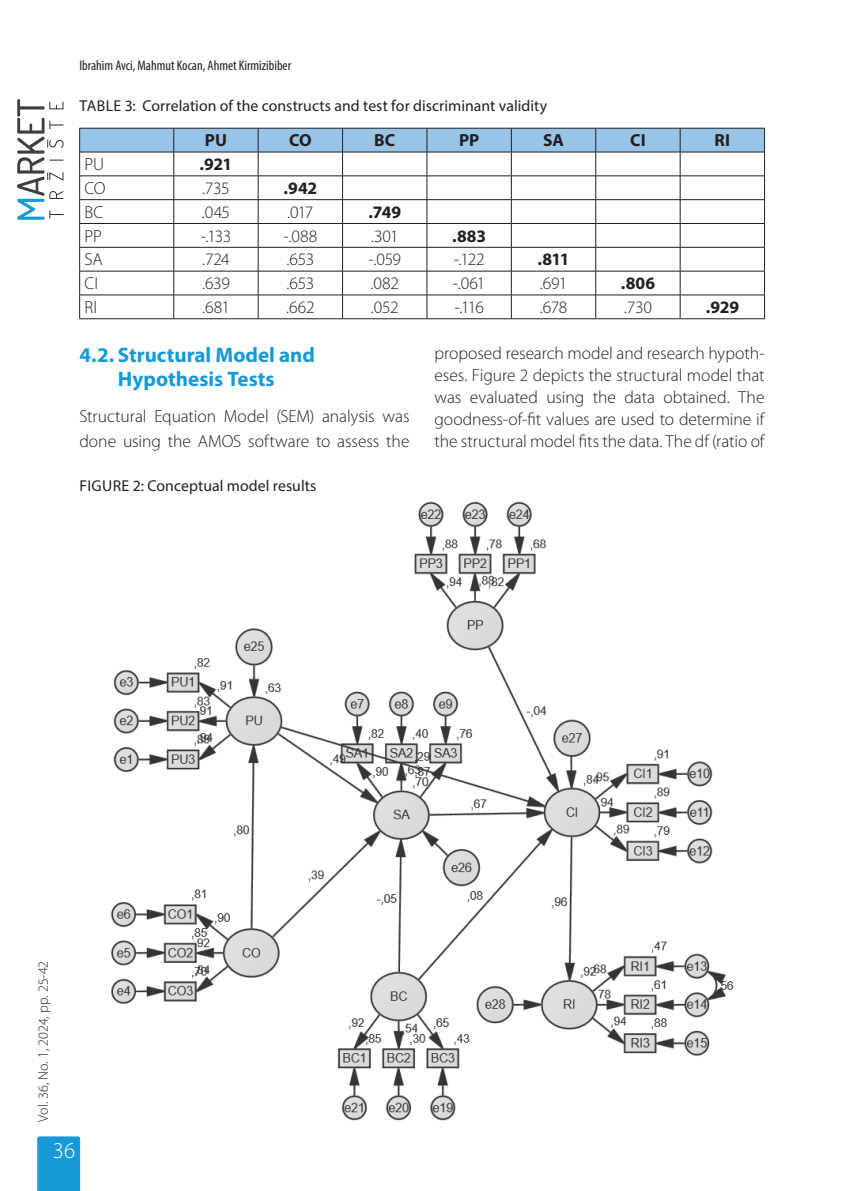
<style>
.page{position:relative;width:844px;height:1191px;background:#fff}
.page>*{position:absolute;margin:0;border:0;box-sizing:border-box;transform-origin:0 0}
.t1{font:300 22.75px "Myriad Pro";color:#fff}
.t2{font:700 21px/24.3px "Myriad Pro";color:#169ad7;text-align:center}
.t3{font:300 17.5px/21.9px "Myriad Pro";letter-spacing:-.005em;color:#231f20;text-align:justify}
.t4{font:700 17.5px "Myriad Pro";letter-spacing:-.005em;color:#231f20}
.t5{font:15.75px "Myriad Pro";letter-spacing:.005em;color:#231f20}
.t6{font:condensed 14px "Myriad Pro";color:#231f20}
.t7{font:300 14px "Myriad Pro";color:#231f20}
</style>
<div class="page">
<svg style="left:17px;top:99px;width:47px;height:121px"></svg>
<div style="left:37px;top:1136px;width:43px;height:55px;background:#169ad7"></div>
<svg style="left:79px;top:128px;width:686px;height:190px"></svg>
<hr style="left:79px;top:318px;width:95px;height:1px;background:#231f20">
<hr style="left:174px;top:318px;width:84px;height:1px;background:#231f20">
<hr style="left:258px;top:318px;width:84px;height:1px;background:#231f20">
<hr style="left:342px;top:318px;width:85px;height:1px;background:#231f20">
<hr style="left:427px;top:318px;width:84px;height:1px;background:#231f20">
<hr style="left:511px;top:318px;width:84px;height:1px;background:#231f20">
<hr style="left:595px;top:318px;width:85px;height:1px;background:#231f20">
<hr style="left:680px;top:318px;width:84px;height:1px;background:#231f20">
<img style="left:110px;top:501px;width:624px;height:620px">
<p class="t6" style="left:79px;top:57px;width:213px">Ibrahim Avci, Mahmut Kocan, Ahmet Kirmizibiber</p>
<p class="t5" style="left:80px;top:96px;width:469px">TABLE 3: Correlation of the constructs and test for discriminant validity</p>
<p class="t4" style="left:205px;top:131px;width:23px">PU</p>
<p class="t4" style="left:289px;top:131px;width:24px">CO</p>
<p class="t4" style="left:374px;top:131px;width:22px">BC</p>
<p class="t4" style="left:459px;top:131px;width:22px">PP</p>
<p class="t4" style="left:543px;top:131px;width:22px">SA</p>
<p class="t4" style="left:630px;top:131px;width:17px">CI</p>
<p class="t4" style="left:714px;top:131px;width:17px">RI</p>
<p class="t3" style="left:85px;top:154px;width:21px">PU</p>
<p class="t4" style="left:199px;top:154px;width:34px">.921</p>
<p class="t3" style="left:85px;top:177px;width:23px">CO</p>
<p class="t3" style="left:202px;top:177px;width:29px">.735</p>
<p class="t4" style="left:283px;top:178px;width:35px">.942</p>
<p class="t3" style="left:85px;top:201px;width:20px">BC</p>
<p class="t3" style="left:202px;top:201px;width:30px">.045</p>
<p class="t3" style="left:287px;top:201px;width:28px">.017</p>
<p class="t4" style="left:368px;top:202px;width:34px">.749</p>
<p class="t3" style="left:85px;top:225px;width:19px">PP</p>
<p class="t3" style="left:201px;top:225px;width:32px">-.133</p>
<p class="t3" style="left:283px;top:225px;width:35px">-.088</p>
<p class="t3" style="left:371px;top:225px;width:29px">.301</p>
<p class="t4" style="left:452px;top:226px;width:36px">.883</p>
<p class="t3" style="left:85px;top:249px;width:20px">SA</p>
<p class="t3" style="left:202px;top:249px;width:29px">.724</p>
<p class="t3" style="left:286px;top:249px;width:29px">.653</p>
<p class="t3" style="left:368px;top:249px;width:34px">-.059</p>
<p class="t3" style="left:453px;top:249px;width:32px">-.122</p>
<p class="t4" style="left:537px;top:250px;width:34px">.811</p>
<p class="t3" style="left:85px;top:273px;width:15px">CI</p>
<p class="t3" style="left:202px;top:273px;width:29px">.639</p>
<p class="t3" style="left:286px;top:273px;width:29px">.653</p>
<p class="t3" style="left:370px;top:273px;width:30px">.082</p>
<p class="t3" style="left:453px;top:273px;width:34px">-.061</p>
<p class="t3" style="left:539px;top:273px;width:29px">.691</p>
<p class="t4" style="left:620px;top:273px;width:36px">.806</p>
<p class="t3" style="left:85px;top:296px;width:14px">RI</p>
<p class="t3" style="left:202px;top:296px;width:29px">.681</p>
<p class="t3" style="left:286px;top:296px;width:30px">.662</p>
<p class="t3" style="left:371px;top:296px;width:29px">.052</p>
<p class="t3" style="left:454px;top:296px;width:31px">-.116</p>
<p class="t3" style="left:539px;top:296px;width:29px">.678</p>
<p class="t3" style="left:623px;top:296px;width:29px">.730</p>
<p class="t4" style="left:705px;top:297px;width:35px">.929</p>
<p class="t3" style="left:434px;top:343px;width:331px">proposed research model and research hypoth&shy;eses. Figure 2 depicts the structural model that was evaluated using the data obtained. The goodness-of-fit values are used to determine if the structural model fits the data. The df (ratio of</p>
<p class="t2" style="left:79px;top:343px;width:237px">4.2. Structural Model and<br>Hypothesis Tests</p>
<p class="t3" style="left:79px;top:403px;width:331px;line-height:25.2px">Structural Equation Model (SEM) analysis was done using the AMOS software to assess the</p>
<p class="t5" style="left:80px;top:476px;width:238px">FIGURE 2: Conceptual model results</p>
<p class="t7" style="left:35px;top:1121px;width:162px;rotate:-90deg">Vol. 36, No. 1, 2024, pp. 25-42</p>
<h1 class="t1" style="left:53px;top:1138px;width:24px">36</h1>
</div>
